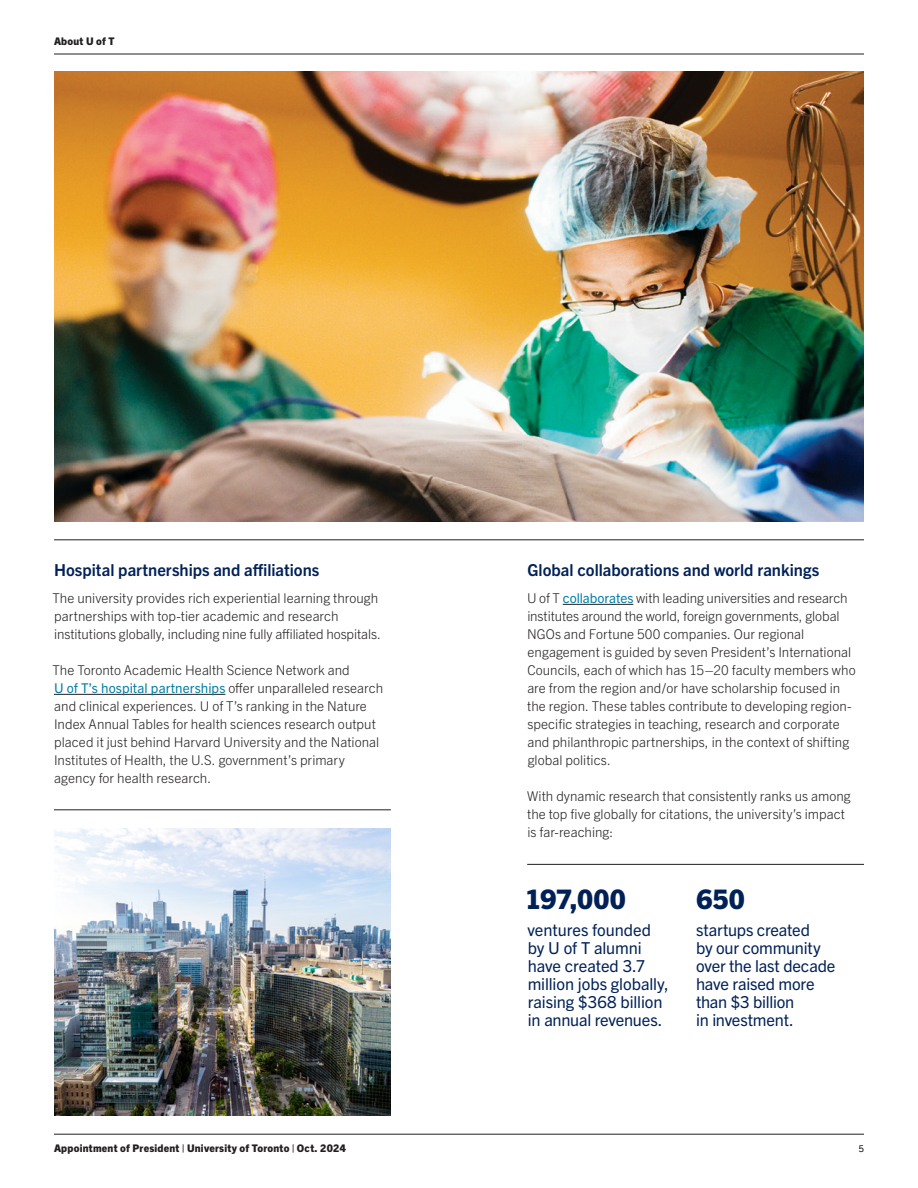
<style>
.page{position:relative;width:918px;height:1188px;background:#fff}
.page>*{position:absolute;margin:0;border:0;box-sizing:border-box;transform-origin:0 0}
.t1{font:800 27px "Trade Gothic Next LT Pro";letter-spacing:.005em;color:#002157}
.t2{font:16.5px "Trade Gothic Next LT Pro";letter-spacing:-.01em;color:#002157}
.t3{font:700 16.5px "Trade Gothic Next LT Pro";color:#002157}
.t4{font:300 13.5px/18px "Trade Gothic Next LT Pro";color:#231f20}
.t5{font:800 10.5px "Trade Gothic Next LT Pro";letter-spacing:.02em;color:#231f20}
.t6{font:300 9px "Trade Gothic Next LT Pro";color:#231f20}
.s1{font-weight:400;color:#007fa6}
</style>
<div class="page">
<img style="left:54px;top:828px;width:337px;height:288px">
<img style="left:54px;top:72px;width:810px;height:450px">
<hr style="left:54px;top:54px;width:810px;height:1px;background:#231f20">
<hr style="left:54px;top:1134px;width:810px;height:1px;background:#231f20">
<hr style="left:54px;top:810px;width:337px;height:1px;background:#231f20">
<hr style="left:527px;top:864px;width:337px;height:1px;background:#231f20">
<hr style="left:54px;top:540px;width:810px;height:1px;background:#231f20">
<hr style="left:54px;top:694px;width:171px;height:1px;background:#231f20">
<hr style="left:563px;top:604px;width:70px;height:1px;background:#231f20">
<p class="t5" style="left:54px;top:34px;width:62px">About U of T</p>
<p class="t3" style="left:54px;top:559px;width:267px">Hospital partnerships and afliations</p>
<p class="t4" style="left:52px;top:588px;width:327px">The university provides rich experiential learning through</p>
<p class="t4" style="left:54px;top:606px;width:286px">partnerships with top-tier academic and research</p>
<p class="t4" style="left:54px;top:624px;width:328px">institutions globally, including nine fully afliated hospitals.</p>
<p class="t4" style="left:52px;top:660px;width:332px">The Toronto Academic Health Science Network and<br><span class="s1">U of T’s hospital partnerships</span> ofer unparalleled research</p>
<p class="t4" style="left:54px;top:696px;width:323px">and clinical experiences. U of T’s ranking in the Nature<br>Index Annual Tables for health sciences research output</p>
<p class="t4" style="left:54px;top:732px;width:327px">placed it just behind Harvard University and the National<br>Institutes of Health, the U.S. government’s primary</p>
<p class="t4" style="left:54px;top:768px;width:158px">agency for health research.</p>
<p class="t3" style="left:527px;top:559px;width:293px">Global collaborations and world rankings</p>
<p class="t4" style="left:527px;top:588px;width:330px">U of T <span class="s1">collaborates</span> with leading universities and research institutes around the world, foreign governments, global NGOs and Fortune 500 companies. Our regional engagement is guided by seven President’s International Councils, each of which has 15–20 faculty members who are from the region and/or have scholarship focused in the region. These tables contribute to developing region&shy;specifc strategies in teaching, research and corporate and philanthropic partnerships, in the context of shifting global politics.</p>
<p class="t4" style="left:527px;top:786px;width:325px">With dynamic research that consistently ranks us among the top fve globally for citations, the university’s impact is far-reaching:</p>
<h2 class="t1" style="left:525px;top:880px;width:102px">197,000</h2>
<h2 class="t1" style="left:696px;top:880px;width:50px">650</h2>
<p class="t2" style="left:528px;top:919px;width:125px">ventures founded</p>
<p class="t2" style="left:696px;top:919px;width:115px">startups created</p>
<p class="t2" style="left:528px;top:937px;width:116px">by U of T alumni</p>
<p class="t2" style="left:696px;top:937px;width:126px">by our community</p>
<p class="t2" style="left:528px;top:955px;width:119px">have created 3.7</p>
<p class="t2" style="left:696px;top:955px;width:141px">over the last decade</p>
<p class="t2" style="left:528px;top:973px;width:143px">million jobs globally,</p>
<p class="t2" style="left:696px;top:973px;width:120px">have raised more</p>
<p class="t2" style="left:528px;top:991px;width:136px">raising $368 billion</p>
<p class="t2" style="left:696px;top:991px;width:100px">than $3 billion</p>
<p class="t2" style="left:528px;top:1009px;width:136px">in annual revenues.</p>
<p class="t2" style="left:696px;top:1009px;width:99px">in investment.</p>
<p class="t5" style="left:54px;top:1141px;width:293px">Appointment of President | University of Toronto | Oct. 2024</p>
<p class="t6" style="left:859px;top:1142px;width:7px">5</p>
</div>
